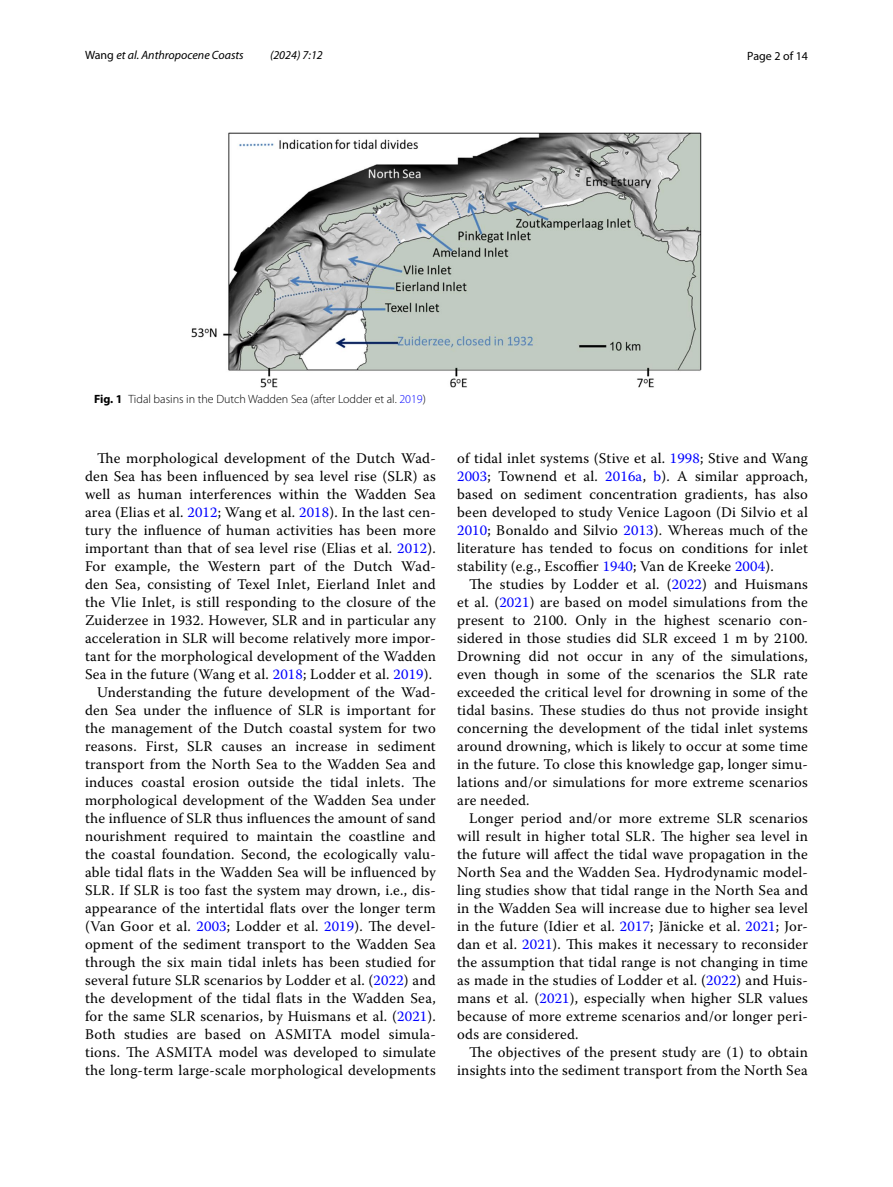
<style>
.page{position:relative;width:893px;height:1187px;background:#fff}
.page>*{position:absolute;margin:0;border:0;box-sizing:border-box;transform-origin:0 0}
.t1{font:14.7px/18px "Warnock Pro";letter-spacing:.015em;color:#000;text-align:justify}
.t2{font:300 12px "Myriad Pro";color:#000}
.t3{font:italic 12px "Myriad Pro";color:#000}
.t4{font:12px "Myriad Pro";color:#000}
.s1{font-style:normal}
.s2{font-weight:700}
.s3{color:#00f}
</style>
<div class="page">
<img style="left:191px;top:133px;width:511px;height:255px">
<p class="t3" style="left:85px;top:48px;width:160px"><span class="s1">Wang</span> et al. Anthropocene Coasts</p>
<p class="t3" style="left:270px;top:48px;width:54px">(2024) 7:12</p>
<p class="t4" style="left:747px;top:48px;width:62px">Page 2 of 14</p>
<p class="t2" style="left:94px;top:392px;width:333px"><span class="s2">Fig. 1</span> Tidal basins in the Dutch Wadden Sea (after Lodder et al. <span class="s3">2019</span>)</p>
<p class="t1" style="left:85px;top:448px;width:352px;text-align:right">The morphological development of the Dutch Wad&shy;den Sea has been influenced by sea level rise (SLR) as well as human interferences within the Wadden Sea area (Elias et al. <span class="s3">2012</span>; Wang et al. <span class="s3">2018</span>). In the last cen&shy;tury the influence of human activities has been more important than that of sea level rise (Elias et al. <span class="s3">2012</span>).<br>For example, the Western part of the Dutch Wad&shy;den Sea, consisting of Texel Inlet, Eierland Inlet and the Vlie Inlet, is still responding to the closure of the Zuiderzee in 1932. However, SLR and in particular any acceleration in SLR will become relatively more impor&shy;tant for the morphological development of the Wadden Sea in the future (Wang et al. <span class="s3">2018</span>; Lodder et al. <span class="s3">2019</span>).<br>Understanding the future development of the Wad&shy;den Sea under the influence of SLR is important for the management of the Dutch coastal system for two reasons. First, SLR causes an increase in sediment transport from the North Sea to the Wadden Sea and induces coastal erosion outside the tidal inlets. The morphological development of the Wadden Sea under the influence of SLR thus influences the amount of sand nourishment required to maintain the coastline and the coastal foundation. Second, the ecologically valu&shy;able tidal flats in the Wadden Sea will be influenced by SLR. If SLR is too fast the system may drown, i.e., dis&shy;appearance of the intertidal flats over the longer term (Van Goor et al. <span class="s3">2003</span>; Lodder et al. <span class="s3">2019</span>). The devel&shy;opment of the sediment transport to the Wadden Sea through the six main tidal inlets has been studied for several future SLR scenarios by Lodder et al. (<span class="s3">2022</span>) and the development of the tidal flats in the Wadden Sea, for the same SLR scenarios, by Huismans et al. (<span class="s3">2021</span>).<br>Both studies are based on ASMITA model simula&shy;tions. The ASMITA model was developed to simulate the long-term large-scale morphological developments</p>
<p class="t1" style="left:457px;top:448px;width:352px">of tidal inlet systems (Stive et al. <span class="s3">1998</span>; Stive and Wang <span class="s3">2003</span>; Townend et al. <span class="s3">2016a</span>, <span class="s3">b</span>). A similar approach, based on sediment concentration gradients, has also been developed to study Venice Lagoon (Di Silvio et al <span class="s3">2010</span>; Bonaldo and Silvio <span class="s3">2013</span>). Whereas much of the literature has tended to focus on conditions for inlet stability (e.g., Escoffier <span class="s3">1940</span>; Van de Kreeke <span class="s3">2004</span>).</p>
<p class="t1" style="left:457px;top:574px;width:352px;text-indent:12px">The studies by Lodder et al. (<span class="s3">2022</span>) and Huismans et al. (<span class="s3">2021</span>) are based on model simulations from the present to 2100. Only in the highest scenario con&shy;sidered in those studies did SLR exceed 1 m by 2100.<br>Drowning did not occur in any of the simulations, even though in some of the scenarios the SLR rate exceeded the critical level for drowning in some of the tidal basins. These studies do thus not provide insight concerning the development of the tidal inlet systems around drowning, which is likely to occur at some time in the future. To close this knowledge gap, longer simu&shy;lations and/or simulations for more extreme scenarios are needed.</p>
<p class="t1" style="left:457px;top:808px;width:352px;text-indent:12px">Longer period and/or more extreme SLR scenarios will result in higher total SLR. The higher sea level in the future will affect the tidal wave propagation in the North Sea and the Wadden Sea. Hydrodynamic model&shy;ling studies show that tidal range in the North Sea and in the Wadden Sea will increase due to higher sea level in the future (Idier et al. <span class="s3">2017</span>; Jänicke et al. <span class="s3">2021</span>; Jor&shy;dan et al. <span class="s3">2021</span>). This makes it necessary to reconsider the assumption that tidal range is not changing in time as made in the studies of Lodder et al. (<span class="s3">2022</span>) and Huis&shy;mans et al. (<span class="s3">2021</span>), especially when higher SLR values because of more extreme scenarios and/or longer peri&shy;ods are considered.</p>
<p class="t1" style="left:457px;top:1042px;width:352px;text-align:right">The objectives of the present study are (1) to obtain insights into the sediment transport from the North Sea</p>
</div>
